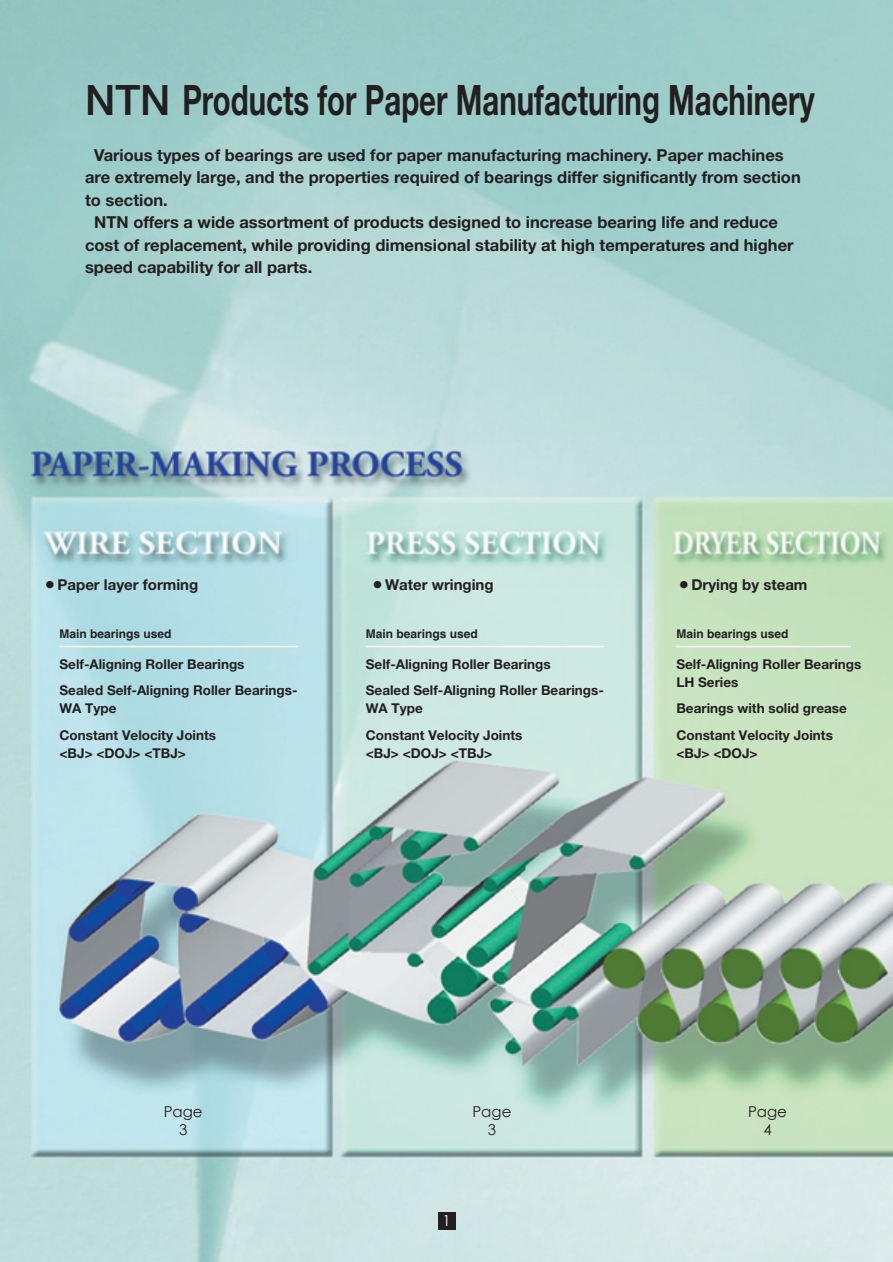
<style>
.page{position:relative;width:893px;height:1262px;background:#fff}
.page>*{position:absolute;margin:0;border:0;box-sizing:border-box;transform-origin:0 0}
.t1{font:700 42px "Helvetica Neue";color:#231f20;scale:.7 1}
.t2{font:700 16.5px "Helvetica Neue";color:#231f20}
.t3{font:700 15px "Helvetica Neue";color:#231f20}
.t4{font:15px/18px "Century Gothic";color:#231f20;text-align:center}
.t5{font:15px "Century Gothic";color:#fff}
.t6{font:700 13.5px/26.5px "Helvetica Neue";color:#231f20}
.t7{font:700 12px "Helvetica";color:#231f20}
.s1{font-weight:500}
</style>
<div class="page">
<img style="left:0;top:0;width:892px;height:1261px">
<div style="left:438px;top:1212px;width:17px;height:17px;background:#231f20"></div>
<hr style="left:59px;top:646px;width:239px;height:1px;background:#fff">
<hr style="left:366px;top:646px;width:238px;height:1px;background:#fff">
<hr style="left:676px;top:646px;width:174px;height:1px;background:#fff">
<h1 class="t1" style="left:85px;top:85px;width:1043px"><span class="s1">NTN</span> Products for Paper Manufacturing Machinery</h1>
<p class="t2" style="left:94px;top:149px;width:691px">Various types of bearings are used for paper manufacturing machinery. Paper machines</p>
<p class="t2" style="left:85px;top:171px;width:717px">are extremely large, and the properties required of bearings differ significantly from section</p>
<p class="t2" style="left:85px;top:194px;width:84px">to section.</p>
<p class="t2" style="left:94px;top:216px;width:685px">NTN offers a wide assortment of products designed to increase bearing life and reduce</p>
<p class="t2" style="left:85px;top:239px;width:710px">cost of replacement, while providing dimensional stability at high temperatures and higher</p>
<p class="t2" style="left:85px;top:261px;width:229px">speed capability for all parts.</p>
<p class="t3" style="left:43px;top:580px;width:157px">○Paper layer forming</p>
<p class="t3" style="left:370px;top:580px;width:125px">○Water wringing</p>
<p class="t3" style="left:676px;top:580px;width:133px">○Drying by steam</p>
<p class="t7" style="left:60px;top:629px;width:114px">Main bearings used</p>
<p class="t6" style="left:60px;top:652px;width:239px">Self-Aligning Roller Bearings<br>Sealed Self-Aligning Roller Bearings-</p>
<p class="t6" style="left:60px;top:696px;width:158px">WA Type<br>Constant Velocity Joints</p>
<p class="t6" style="left:60px;top:741px;width:128px">&lt;BJ&gt; &lt;DOJ&gt; &lt;TBJ&gt;</p>
<p class="t7" style="left:366px;top:629px;width:114px">Main bearings used</p>
<p class="t6" style="left:366px;top:652px;width:239px">Self-Aligning Roller Bearings<br>Sealed Self-Aligning Roller Bearings-</p>
<p class="t6" style="left:366px;top:696px;width:158px">WA Type<br>Constant Velocity Joints</p>
<p class="t6" style="left:366px;top:741px;width:128px">&lt;BJ&gt; &lt;DOJ&gt; &lt;TBJ&gt;</p>
<p class="t7" style="left:676px;top:629px;width:114px">Main bearings used</p>
<p class="t6" style="left:676px;top:656px;width:186px;line-height:18px">Self-Aligning Roller Bearings<br>LH Series</p>
<p class="t6" style="left:676px;top:696px;width:172px">Bearings with solid grease<br>Constant Velocity Joints</p>
<p class="t6" style="left:676px;top:741px;width:83px">&lt;BJ&gt; &lt;DOJ&gt;</p>
<p class="t4" style="left:164px;top:1102px;width:40px">Page<br>3</p>
<p class="t4" style="left:472px;top:1102px;width:40px">Page<br>3</p>
<p class="t4" style="left:748px;top:1102px;width:40px">Page<br>4</p>
<p class="t5" style="left:442px;top:1210px;width:10px">1</p>
</div>
